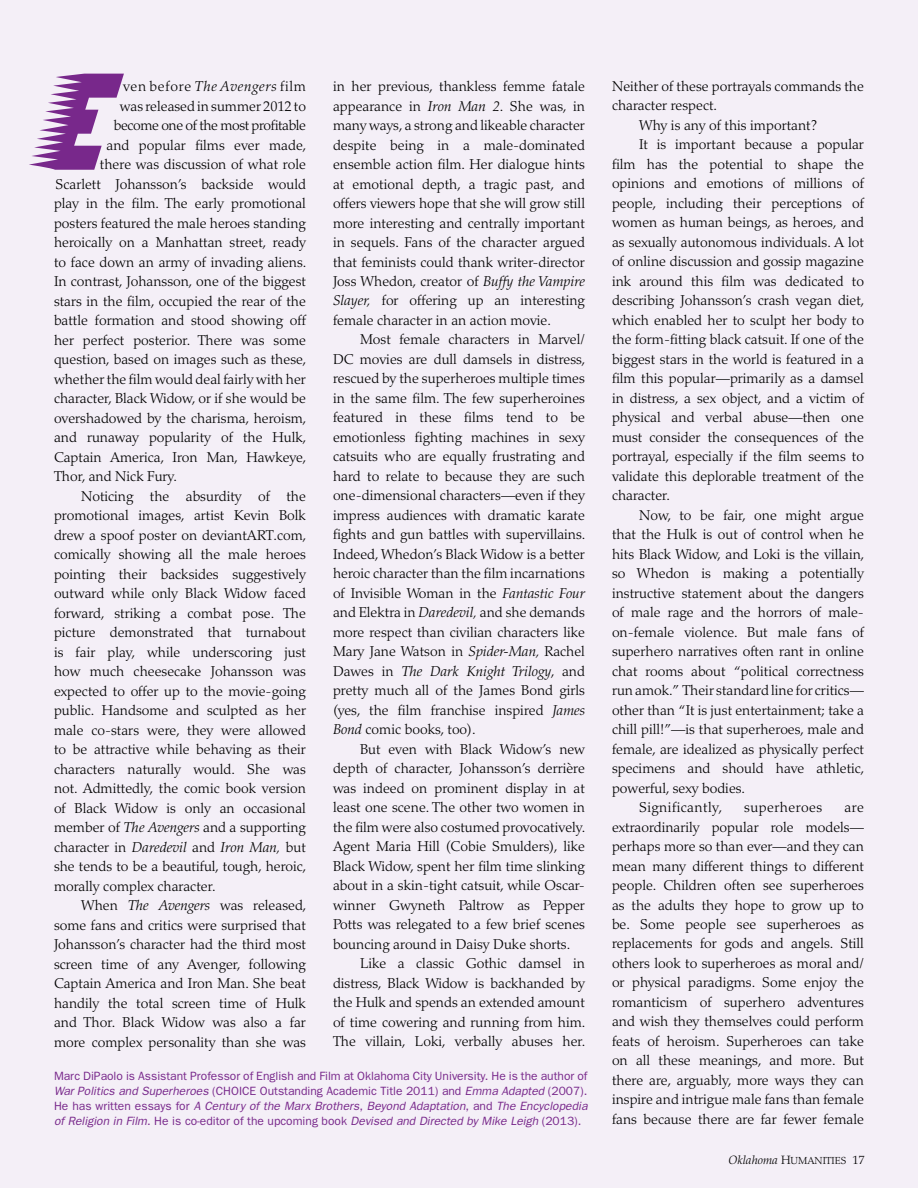
<style>
.page{position:relative;width:918px;height:1188px;background:#f4eff7}
.page>*{position:absolute;margin:0;border:0;box-sizing:border-box;transform-origin:0 0}
.t1{font:300 14.25px/19.5px "Palatino";color:#000;text-align:justify}
.t2{font:300 14.25px "Palatino";letter-spacing:.03em;color:#000}
.t3{font:300 14.25px "Palatino";letter-spacing:.05em;color:#000}
.t4{font:12px/15px "Franklin Gothic";color:#78288b;text-align:justify}
.t5{font:10.2px "Palatino Light SC850";color:#000}
.s1{font-style:italic}
.s2{font-family:"Palatino";font-weight:300;font-style:italic;font-size:12px}
.s3{font-family:"Palatino";font-weight:300;font-size:12px}
</style>
<div class="page">
<svg style="left:29px;top:74px;width:95px;height:96px"></svg>
<p class="t1" style="left:333px;top:77px;width:254px">in her previous, thankless femme fatale appearance in <span class="s1">Iron Man 2</span>. She was, in many ways, a strong and likeable character despite being in a male-dominated ensemble action film. Her dialogue hints at emotional depth, a tragic past, and offers viewers hope that she will grow still more interesting and centrally important in sequels. Fans of the character argued that feminists could thank writer-director Joss Whedon, creator of <span class="s1">Buffy the Vampire Slayer,</span> for offering up an interesting female character in an action movie.</p>
<p class="t1" style="left:333px;top:330px;width:254px;text-indent:27px">Most female characters in Marvel/ DC movies are dull damsels in distress, rescued by the superheroes multiple times in the same film. The few superheroines featured in these films tend to be emotionless fighting machines in sexy catsuits who are equally frustrating and hard to relate to because they are such one-dimensional characters—even if they impress audiences with dramatic karate fights and gun battles with supervillains.<br>Indeed, Whedon’s Black Widow is a better heroic character than the film incarnations of Invisible Woman in the <span class="s1">Fantastic Four </span>and Elektra in <span class="s1">Daredevil,</span> and she demands more respect than civilian characters like Mary Jane Watson in <span class="s1">Spider-Man,</span> Rachel Dawes in <span class="s1">The Dark Knight Trilogy</span>, and pretty much all of the James Bond girls (yes, the film franchise inspired <span class="s1">James Bond</span> comic books, too).</p>
<p class="t1" style="left:333px;top:740px;width:254px;text-indent:27px">But even with Black Widow’s new depth of character, Johansson’s derrière was indeed on prominent display in at least one scene. The other two women in the film were also costumed provocatively.<br>Agent Maria Hill (Cobie Smulders), like Black Widow, spent her film time slinking about in a skin-tight catsuit, while Oscar&shy;winner Gwyneth Paltrow as Pepper Potts was relegated to a few brief scenes bouncing around in Daisy Duke shorts.</p>
<p class="t1" style="left:333px;top:954px;width:254px;text-indent:27px">Like a classic Gothic damsel in distress, Black Widow is backhanded by the Hulk and spends an extended amount of time cowering and running from him.<br>The villain, Loki, verbally abuses her.</p>
<p class="t4" style="left:54px;top:1068px;width:535px">Marc DiPaolo is Assistant Professor of English and Film at Oklahoma City University. He is the author of <span class="s1">War Politics and Superheroes</span> (CHOICE Outstanding Academic Title 2011) and <span class="s1">Emma Adapted</span> (2007).<br>He has written essays for <span class="s1">A Century of the Marx Brothers</span>, <span class="s1">Beyond Adaptation</span>, and <span class="s1">The Encyclopedia of Religion in Film</span>. He is co-editor of the upcoming book <span class="s1">Devised and Directed by Mike Leigh</span> (2013).</p>
<p class="t3" style="left:123px;top:78px;width:184px">ven before <span class="s1">The Avengers</span> film</p>
<p class="t1" style="left:106px;top:97px;width:201px;text-align:right">was released in summer 2012 to become one of the most profitable and popular films ever made,</p>
<p class="t1" style="left:54px;top:155px;width:254px;text-indent:46px">there was discussion of what role Scarlett Johansson’s backside would play in the film. The early promotional posters featured the male heroes standing heroically on a Manhattan street, ready to face down an army of invading aliens.<br>In contrast, Johansson, one of the biggest stars in the film, occupied the rear of the battle formation and stood showing off her perfect posterior. There was some question, based on images such as these, whether the film would deal fairly with her character, Black Widow, or if she would be overshadowed by the charisma, heroism, and runaway popularity of the Hulk, Captain America, Iron Man, Hawkeye, Thor, and Nick Fury.</p>
<p class="t1" style="left:54px;top:486px;width:254px;text-indent:27px">Noticing the absurdity of the promotional images, artist Kevin Bolk drew a spoof poster on deviantART.com, comically showing all the male heroes pointing their backsides suggestively outward while only Black Widow faced forward, striking a combat pose. The picture demonstrated that turnabout is fair play, while underscoring just how much cheesecake Johansson was expected to offer up to the movie-going public. Handsome and sculpted as her male co-stars were, they were allowed to be attractive while behaving as their characters naturally would. She was not. Admittedly, the comic book version of Black Widow is only an occasional member of <span class="s1">The Avengers</span> and a supporting character in <span class="s1">Daredevil</span> and <span class="s1">Iron Man,</span> but she tends to be a beautiful, tough, heroic, morally complex character.</p>
<p class="t1" style="left:54px;top:896px;width:254px;text-indent:27px">When <span class="s1">The Avengers</span> was released, some fans and critics were surprised that Johansson’s character had the third most screen time of any Avenger, following Captain America and Iron Man. She beat handily the total screen time of Hulk and Thor. Black Widow was also a far more complex personality than she was</p>
<p class="t1" style="left:612px;top:76px;width:254px">Neither of these portrayals commands the</p>
<p class="t1" style="left:612px;top:96px;width:107px">character respect.</p>
<p class="t1" style="left:639px;top:115px;width:180px">Why is any of this important?</p>
<p class="t1" style="left:612px;top:135px;width:254px;text-indent:27px">It is important because a popular film has the potential to shape the opinions and emotions of millions of people, including their perceptions of women as human beings, as heroes, and as sexually autonomous individuals. A lot of online discussion and gossip magazine ink around this film was dedicated to describing Johansson’s crash vegan diet, which enabled her to sculpt her body to the form-fitting black catsuit. If one of the biggest stars in the world is featured in a film this popular—primarily as a damsel in distress, a sex object, and a victim of physical and verbal abuse—then one must consider the consequences of the portrayal, especially if the film seems to validate this deplorable treatment of the character.</p>
<p class="t1" style="left:612px;top:505px;width:254px;text-indent:27px">Now, to be fair, one might argue that the Hulk is out of control when he hits Black Widow, and Loki is the villain, so Whedon is making a potentially instructive statement about the dangers of male rage and the horrors of male&shy;on-female violence. But male fans of superhero narratives often rant in online chat rooms about “political correctness run amok.” Their standard line for critics— other than “It is just entertainment; take a chill pill!”—is that superheroes, male and female, are idealized as physically perfect specimens and should have athletic, powerful, sexy bodies.</p>
<p class="t2" style="left:639px;top:799px;width:85px">Significantly,</p>
<p class="t2" style="left:744px;top:799px;width:79px">superheroes</p>
<p class="t1" style="left:612px;top:798px;width:254px;text-indent:233px">are extraordinarily popular role models— perhaps more so than ever—and they can mean many different things to different people. Children often see superheroes as the adults they hope to grow up to be. Some people see superheroes as replacements for gods and angels. Still others look to superheroes as moral and/ or physical paradigms. Some enjoy the romanticism of superhero adventures and wish they themselves could perform feats of heroism. Superheroes can take on all these meanings, and more. But there are, arguably, more ways they can inspire and intrigue male fans than female fans because there are far fewer female</p>
<p class="t5" style="left:729px;top:1155px;width:137px"><span class="s2">Oklahoma</span> <span class="s3">H</span>UMANITIES <span class="s3">17</span></p>
</div>
